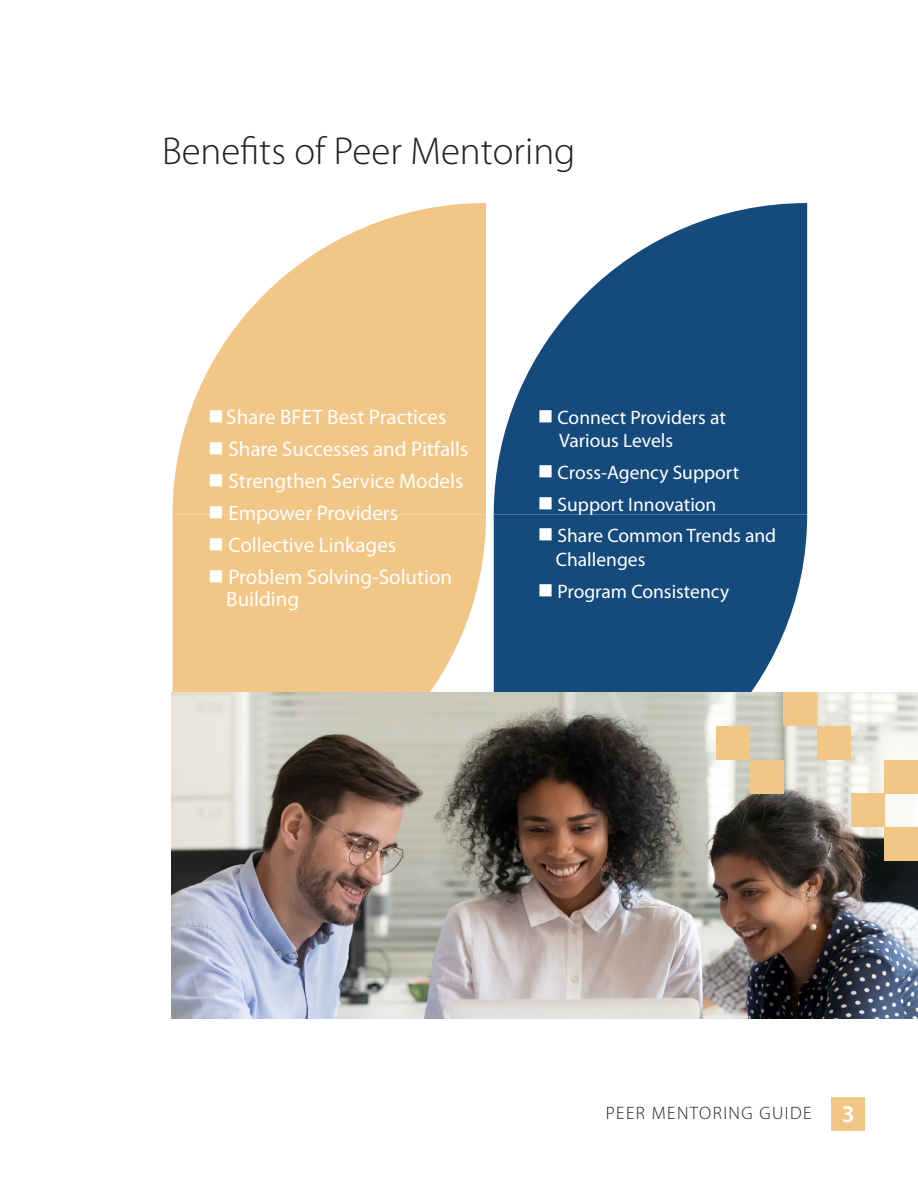
<style>
.page{position:relative;width:918px;height:1188px;background:#fff}
.page>*{position:absolute;margin:0;border:0;box-sizing:border-box;transform-origin:0 0}
.t1{font:300 39px "Myriad Pro";color:#231f20}
.t2{font:600 24px "Myriad Pro";color:#fff}
.t3{font:21px/22.5px "Myriad Pro";color:#fff}
.t4{font:19.5px/22.5px "Myriad Pro";color:#fff}
.t5{font:300 18px "Myriad Pro";letter-spacing:.08em;color:#231f20}
</style>
<div class="page">
<div style="left:494px;top:514px;width:313px;height:178px;background:#144a7c"></div>
<svg style="left:494px;top:203px;width:313px;height:311px;fill:#144a7c"></svg>
<div style="left:173px;top:514px;width:313px;height:178px;background:#f1c686"></div>
<svg style="left:173px;top:203px;width:313px;height:311px;fill:#f1c686"></svg>
<div style="left:832px;top:1097px;width:33px;height:34px;background:#f1c686"></div>
<img style="left:172px;top:692px;width:746px;height:327px">
<div style="left:783px;top:692px;width:34px;height:34px;background:#f1c686"></div>
<div style="left:716px;top:726px;width:34px;height:34px;background:#f1c686"></div>
<div style="left:750px;top:760px;width:33px;height:33px;background:#f1c686"></div>
<div style="left:851px;top:793px;width:33px;height:34px;background:#f1c686"></div>
<div style="left:817px;top:726px;width:34px;height:34px;background:#f1c686"></div>
<div style="left:884px;top:827px;width:34px;height:34px;background:#f1c686"></div>
<div style="left:884px;top:760px;width:34px;height:33px;background:#f1c686"></div>
<svg style="left:224px;top:424px;width:21px;height:1px"></svg>
<p class="t1" style="left:162px;top:130px;width:415px">Benefits of Peer Mentoring</p>
<p class="t3" style="left:208px;top:406px;width:240px">■Share BFET Best Practices</p>
<p class="t3" style="left:208px;top:438px;width:262px">■ Share Successes and Pitfalls</p>
<p class="t3" style="left:208px;top:470px;width:257px">■ Strengthen Service Models</p>
<p class="t3" style="left:208px;top:502px;width:191px">■ Empower Providers</p>
<p class="t3" style="left:208px;top:534px;width:189px">■ Collective Linkages</p>
<p class="t3" style="left:226px;top:566px;width:227px;text-indent:-18px">■ Problem Solving-Solution<br>Building</p>
<p class="t4" style="left:559px;top:407px;width:168px;text-indent:-21px">■ Connect Providers at<br>Various Levels</p>
<p class="t4" style="left:538px;top:461px;width:203px">■ Cross-Agency Support</p>
<p class="t4" style="left:538px;top:493px;width:180px">■ Support Innovation</p>
<p class="t4" style="left:556px;top:524px;width:222px;line-height:24px;text-indent:-18px">■ Share Common Trends and<br>Challenges</p>
<p class="t4" style="left:538px;top:581px;width:193px">■ Program Consistency</p>
<p class="t5" style="left:606px;top:1104px;width:207px">PEER MENTORING GUIDE</p>
<p class="t2" style="left:842px;top:1100px;width:14px">3</p>
</div>
